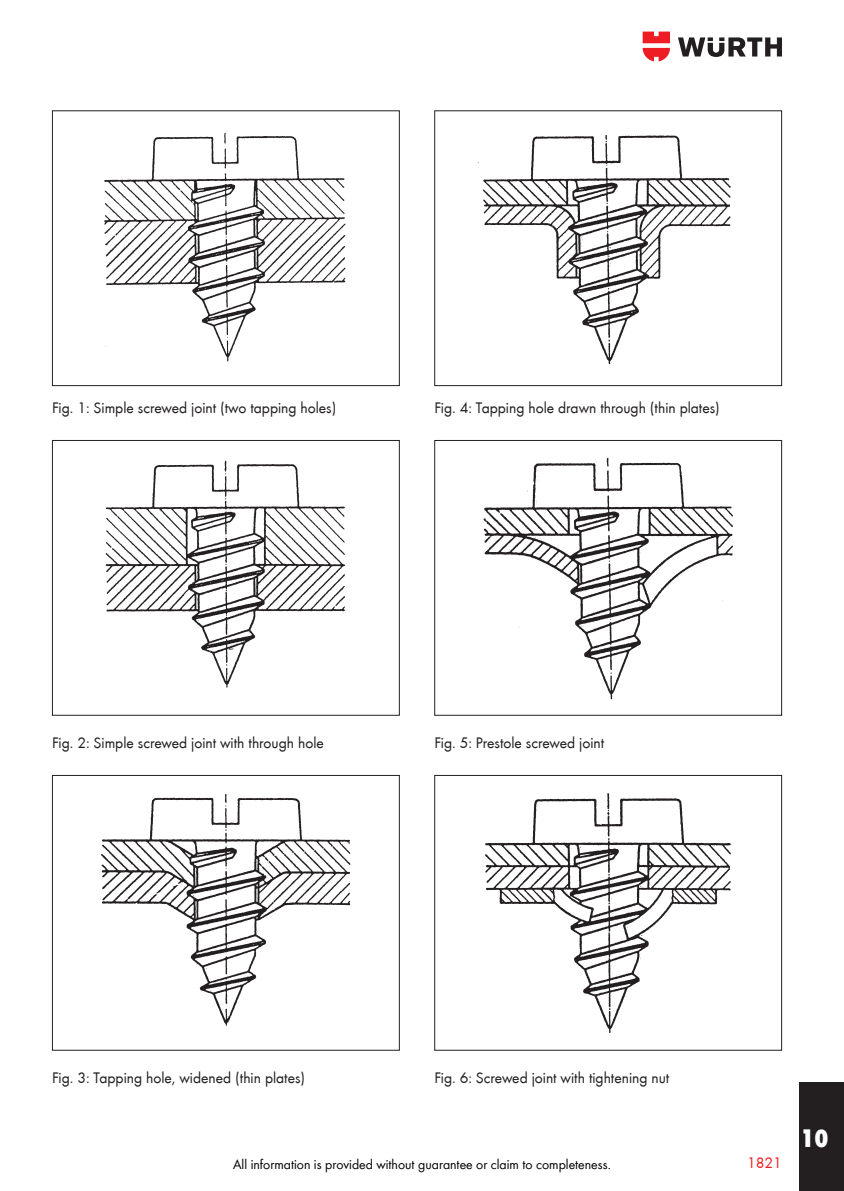
<style>
.page{position:relative;width:844px;height:1191px;background:#fff}
.page>*{position:absolute;margin:0;border:0;box-sizing:border-box;transform-origin:0 0}
.t1{font:800 condensed 26.25px "Wuerth";color:#fff}
.t2{font:15.75px "Wuerth";color:#231f20}
.t3{font:15.75px "Wuerth";color:#ee1d23}
.t4{font:14px "Wuerth";color:#000}
</style>
<div class="page">
<svg style="left:678px;top:37px;width:103px;height:20px"></svg>
<svg style="left:642px;top:32px;width:27px;height:29px"></svg>
<div style="left:799px;top:1083px;width:44px;height:108px;background:#231f20"></div>
<img style="left:104px;top:133px;width:242px;height:229px">
<div style="left:52px;top:110px;width:347px;height:276px;border:1px solid #231f20"></div>
<img style="left:105px;top:460px;width:240px;height:228px">
<div style="left:52px;top:440px;width:347px;height:275px;border:1px solid #231f20"></div>
<img style="left:101px;top:794px;width:250px;height:232px">
<div style="left:52px;top:775px;width:347px;height:275px;border:1px solid #231f20"></div>
<img style="left:477px;top:135px;width:254px;height:230px">
<div style="left:434px;top:110px;width:347px;height:276px;border:1px solid #231f20"></div>
<img style="left:483px;top:457px;width:250px;height:243px">
<div style="left:434px;top:440px;width:347px;height:275px;border:1px solid #231f20"></div>
<img style="left:485px;top:793px;width:246px;height:240px">
<div style="left:434px;top:775px;width:347px;height:275px;border:1px solid #231f20"></div>
<p class="t2" style="left:52px;top:397px;width:286px">Fig. 1: Simple screwed joint (two tapping holes)</p>
<p class="t2" style="left:434px;top:397px;width:287px">Fig. 4: Tapping hole drawn through (thin plates)</p>
<p class="t2" style="left:52px;top:732px;width:273px">Fig. 2: Simple screwed joint with through hole</p>
<p class="t2" style="left:434px;top:732px;width:171px">Fig. 5: Prestole screwed joint</p>
<p class="t2" style="left:52px;top:1066px;width:254px">Fig. 3: Tapping hole, widened (thin plates)</p>
<p class="t2" style="left:434px;top:1066px;width:236px">Fig. 6: Screwed joint with tightening nut</p>
<p class="t4" style="left:233px;top:1154px;width:379px">All information is provided without guarantee or claim to completeness.</p>
<p class="t3" style="left:746px;top:1152px;width:36px">1821</p>
<h1 class="t1" style="left:800px;top:1120px;width:30px">10</h1>
</div>
